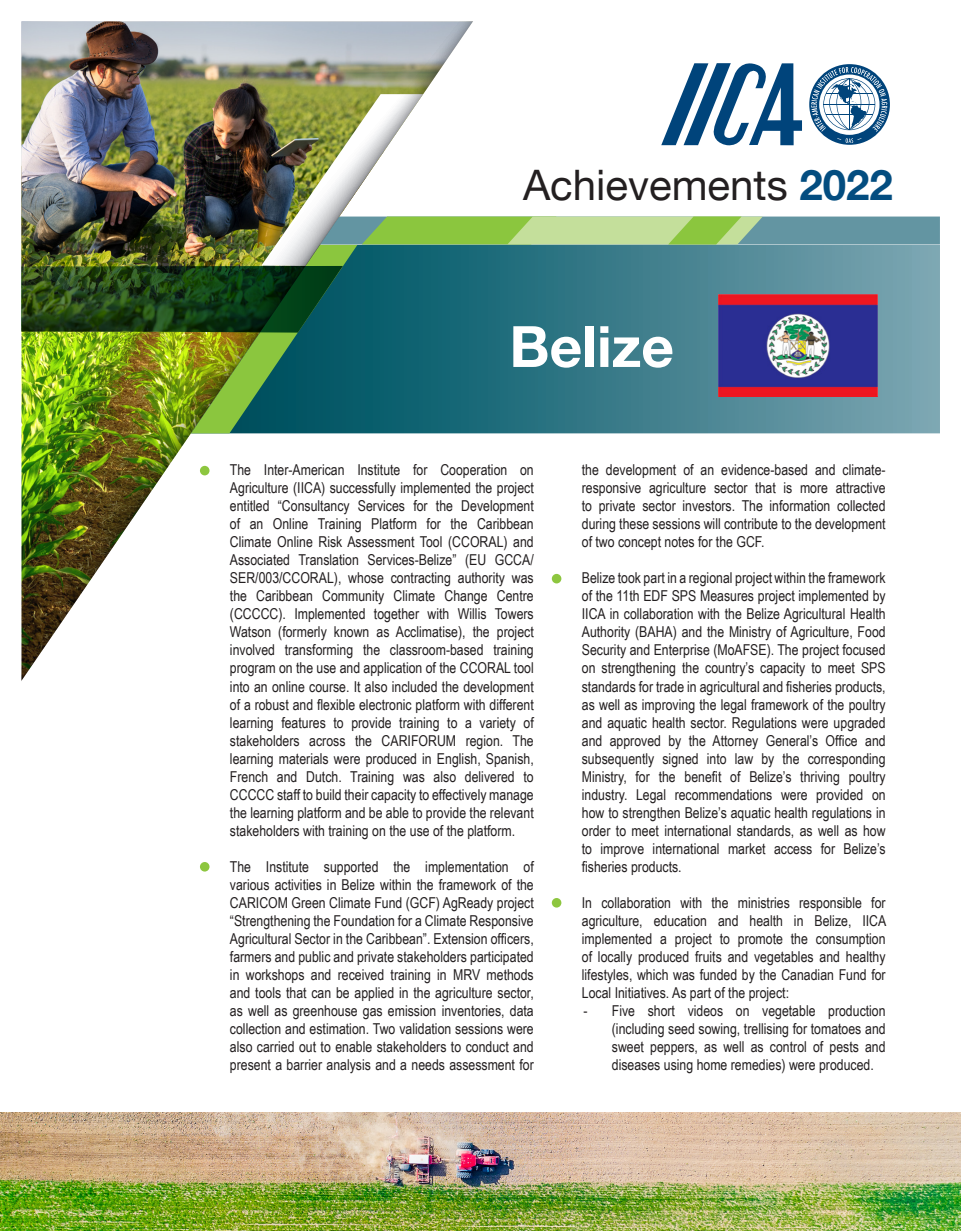
<style>
.page{position:relative;width:961px;height:1231px;background:#fff}
.page>*{position:absolute;margin:0;border:0;box-sizing:border-box;transform-origin:0 0}
.t1{font:700 57px "Helvetica Neue";color:#fff}
.t2{font:42px "Helvetica Neue";color:#231f20}
.t3{font:15px/18px "Arial Narrow";color:#231f20;text-align:justify}
.s1{font-weight:700;color:#034d80}
</style>
<div class="page">
<svg style="left:21px;top:21px;width:518px;height:660px"></svg>
<img style="left:0;top:1112px;width:961px;height:119px">
<div style="left:200px;top:466px;width:9px;height:9px;background:#8dc63f;border-radius:50%"></div>
<div style="left:200px;top:862px;width:9px;height:9px;background:#8dc63f;border-radius:50%"></div>
<div style="left:552px;top:574px;width:9px;height:9px;background:#8dc63f;border-radius:50%"></div>
<div style="left:552px;top:898px;width:9px;height:9px;background:#8dc63f;border-radius:50%"></div>
<img style="left:21px;top:60px;width:918px;height:373px">
<img style="left:718px;top:294px;width:159px;height:102px">
<p class="t2" style="left:523px;top:155px;width:371px">Achievements <span class="s1">2022</span></p>
<h1 class="t1" style="left:509px;top:302px;width:166px">Belize</h1>
<p class="t3" style="left:230px;top:460px;width:305px">The Inter-American Institute for Cooperation on Agriculture (IICA) successfully implemented the project entitled “Consultancy Services for the Development of an Online Training Platform for the Caribbean Climate Online Risk Assessment Tool (CCORAL) and Associated Translation Services-Belize” (EU GCCA/ SER/003/CCORAL), whose contracting authority was the Caribbean Community Climate Change Centre (CCCCC). Implemented together with Willis Towers Watson (formerly known as Acclimatise), the project involved transforming the classroom-based training program on the use and application of the CCORAL tool into an online course. It also included the development of a robust and flexible electronic platform with different learning features to provide training to a variety of stakeholders across the CARIFORUM region. The learning materials were produced in English, Spanish, French and Dutch. Training was also delivered to CCCCC staff to build their capacity to effectively manage the learning platform and be able to provide the relevant stakeholders with training on the use of the platform.</p>
<p class="t3" style="left:230px;top:856px;width:305px">The Institute supported the implementation of various activities in Belize within the framework of the CARICOM Green Climate Fund (GCF) AgReady project “Strengthening the Foundation for a Climate Responsive Agricultural Sector in the Caribbean”. Extension officers, farmers and public and private stakeholders participated in workshops and received training in MRV methods and tools that can be applied in the agriculture sector, as well as greenhouse gas emission inventories, data collection and estimation. Two validation sessions were also carried out to enable stakeholders to conduct and present a barrier analysis and a needs assessment for</p>
<p class="t3" style="left:582px;top:460px;width:305px">the development of an evidence-based and climate&shy;responsive agriculture sector that is more attractive to private sector investors. The information collected during these sessions will contribute to the development of two concept notes for the GCF.</p>
<p class="t3" style="left:582px;top:568px;width:305px">Belize took part in a regional project within the framework of the 11th EDF SPS Measures project implemented by IICA in collaboration with the Belize Agricultural Health Authority (BAHA) and the Ministry of Agriculture, Food Security and Enterprise (MoAFSE). The project focused on strengthening the country’s capacity to meet SPS standards for trade in agricultural and fisheries products, as well as improving the legal framework of the poultry and aquatic health sector. Regulations were upgraded and approved by the Attorney General’s Office and subsequently signed into law by the corresponding Ministry, for the benefit of Belize’s thriving poultry industry. Legal recommendations were provided on how to strengthen Belize’s aquatic health regulations in order to meet international standards, as well as how to improve international market access for Belize’s fisheries products.</p>
<p class="t3" style="left:582px;top:892px;width:306px">In collaboration with the ministries responsible for agriculture, education and health in Belize, IICA implemented a project to promote the consumption of locally produced fruits and vegetables and healthy lifestyles, which was funded by the Canadian Fund for Local Initiatives. As part of the project:</p>
<p class="t3" style="left:612px;top:1000px;width:275px;text-indent:-28px">- Five short videos on vegetable production (including seed sowing, trellising for tomatoes and sweet peppers, as well as control of pests and diseases using home remedies) were produced.</p>
</div>
